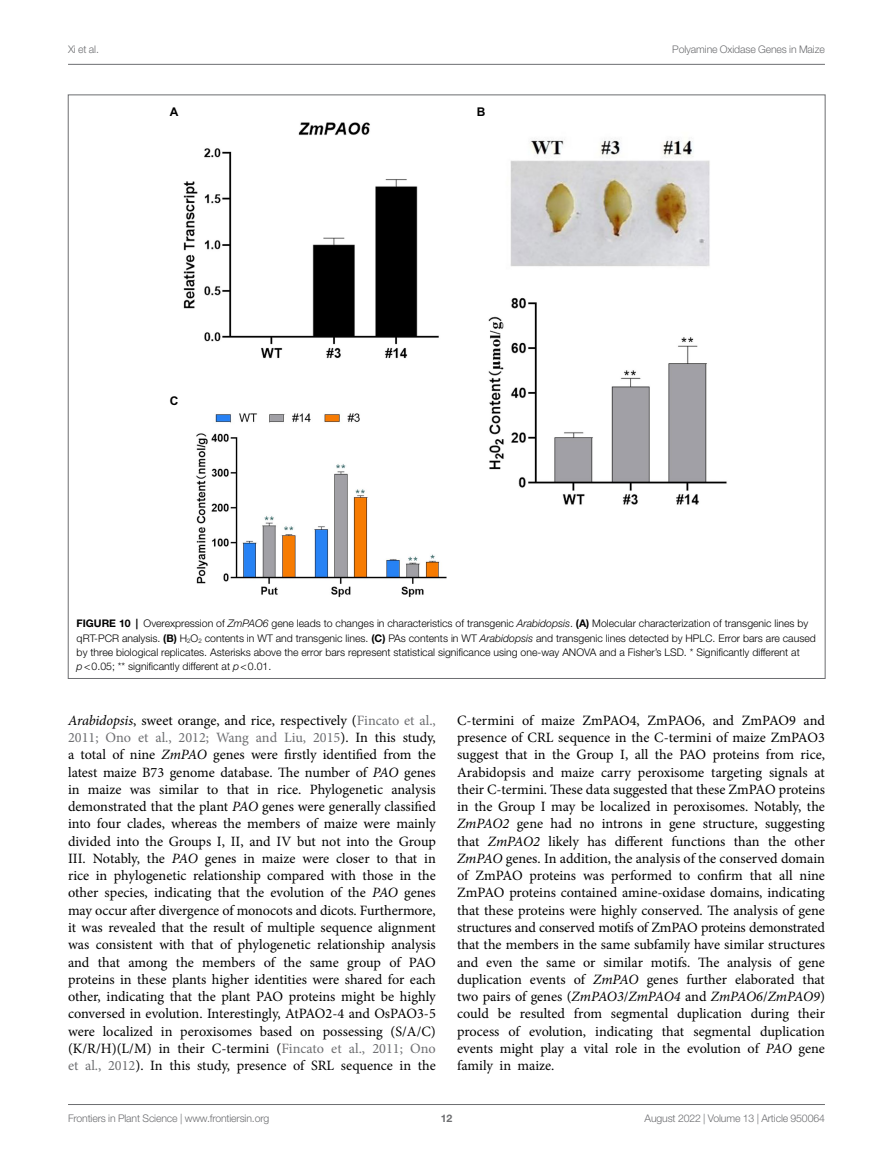
<style>
.page{position:relative;width:893px;height:1170px;background:#fff}
.page>*{position:absolute;margin:0;border:0;box-sizing:border-box;transform-origin:0 0}
.TEXT_FLUSH{font:14.25px/17.2px "Minion Pro";color:#000;text-align:justify}
.t1{font:700 12px "Arial";color:#000}
.FIG_LEG{font:300 10.5px/14.2px "Helvetica Neue LT Std";color:#000}
.t2{font:300 10.5px "Helvetica Neue LT Std";letter-spacing:-.015em;color:#6d6e71}
.t3{font:700 10.5px "Helvetica Neue LT Std";color:#6d6e71}
.s1{font-weight:700}
.s2{font-style:italic}
.s3{color:#6d6e71}
</style>
<div class="page">
<hr style="left:68px;top:64px;width:757px;height:1px;background:#6d6e71">
<hr style="left:68px;top:1104px;width:757px;height:1px;background:#6d6e71">
<img style="left:183px;top:122px;width:544px;height:476px">
<p class="t2" style="left:68px;top:42px;width:32px">Xi et al.</p>
<p class="t2" style="left:672px;top:42px;width:154px">Polyamine Oxidase Genes in Maize</p>
<p class="t1" style="left:170px;top:103px;width:10px">A</p>
<p class="t1" style="left:477px;top:103px;width:10px">B</p>
<p class="t1" style="left:170px;top:392px;width:10px">C</p>
<p class="FIG_LEG" style="left:77px;top:616px;width:741px"><span class="s1">FIGURE 10 |</span> Overexpression of <span class="s2">ZmPAO6</span> gene leads to changes in characteristics of transgenic <span class="s2">Arabidopsis</span>. <span class="s1">(A)</span> Molecular characterization of transgenic lines by qRT-PCR analysis. <span class="s1">(B)</span> H<sub>2</sub>O<sub>2</sub> contents in WT and transgenic lines. <span class="s1">(C)</span> PAs contents in WT <span class="s2">Arabidopsis</span> and transgenic lines detected by HPLC. Error bars are caused by three biological replicates. Asterisks above the error bars represent statistical significance using one-way ANOVA and a Fisher’s LSD. * Significantly different at <span class="s2">p</span>&lt;0.05; ** significantly different at <span class="s2">p</span>&lt;0.01.</p>
<p class="TEXT_FLUSH" style="left:68px;top:711px;width:369px"><span class="s2">Arabidopsis</span>, sweet orange, and rice, respectively (<span class="s3">Fincato et al., 2011; Ono et al., 2012; Wang and Liu, 2015</span>). In this study, a total of nine <span class="s2">ZmPAO</span> genes were firstly identified from the latest maize B73 genome database. The number of <span class="s2">PAO</span> genes in maize was similar to that in rice. Phylogenetic analysis demonstrated that the plant <span class="s2">PAO</span> genes were generally classified into four clades, whereas the members of maize were mainly divided into the Groups I, II, and IV but not into the Group III. Notably, the <span class="s2">PAO</span> genes in maize were closer to that in rice in phylogenetic relationship compared with those in the other species, indicating that the evolution of the <span class="s2">PAO</span> genes may occur after divergence of monocots and dicots. Furthermore, it was revealed that the result of multiple sequence alignment was consistent with that of phylogenetic relationship analysis and that among the members of the same group of PAO proteins in these plants higher identities were shared for each other, indicating that the plant PAO proteins might be highly conversed in evolution. Interestingly, AtPAO2-4 and OsPAO3-5 were localized in peroxisomes based on possessing (S/A/C) (K/R/H)(L/M) in their C-termini (<span class="s3">Fincato et al., 2011; Ono et al., 2012</span>). In this study, presence of SRL sequence in the</p>
<p class="TEXT_FLUSH" style="left:457px;top:711px;width:369px">C-termini of maize ZmPAO4, ZmPAO6, and ZmPAO9 and presence of CRL sequence in the C-termini of maize ZmPAO3 suggest that in the Group I, all the PAO proteins from rice, Arabidopsis and maize carry peroxisome targeting signals at their C-termini. These data suggested that these ZmPAO proteins in the Group I may be localized in peroxisomes. Notably, the <span class="s2">ZmPAO2</span> gene had no introns in gene structure, suggesting that <span class="s2">ZmPAO2</span> likely has different functions than the other <span class="s2">ZmPAO</span> genes. In addition, the analysis of the conserved domain of ZmPAO proteins was performed to confirm that all nine ZmPAO proteins contained amine-oxidase domains, indicating that these proteins were highly conserved. The analysis of gene structures and conserved motifs of ZmPAO proteins demonstrated that the members in the same subfamily have similar structures and even the same or similar motifs. The analysis of gene duplication events of <span class="s2">ZmPAO</span> genes further elaborated that two pairs of genes (<span class="s2">ZmPAO3</span>/<span class="s2">ZmPAO4</span> and <span class="s2">ZmPAO6</span>/<span class="s2">ZmPAO9</span>) could be resulted from segmental duplication during their process of evolution, indicating that segmental duplication events might play a vital role in the evolution of <span class="s2">PAO</span> gene family in maize.</p>
<p class="t2" style="left:68px;top:1111px;width:203px">Frontiers in Plant Science | www.frontiersin.org</p>
<p class="t3" style="left:441px;top:1111px;width:13px">12</p>
<p class="t2" style="left:645px;top:1111px;width:182px">August 2022 | Volume 13 | Article 950064</p>
</div>
